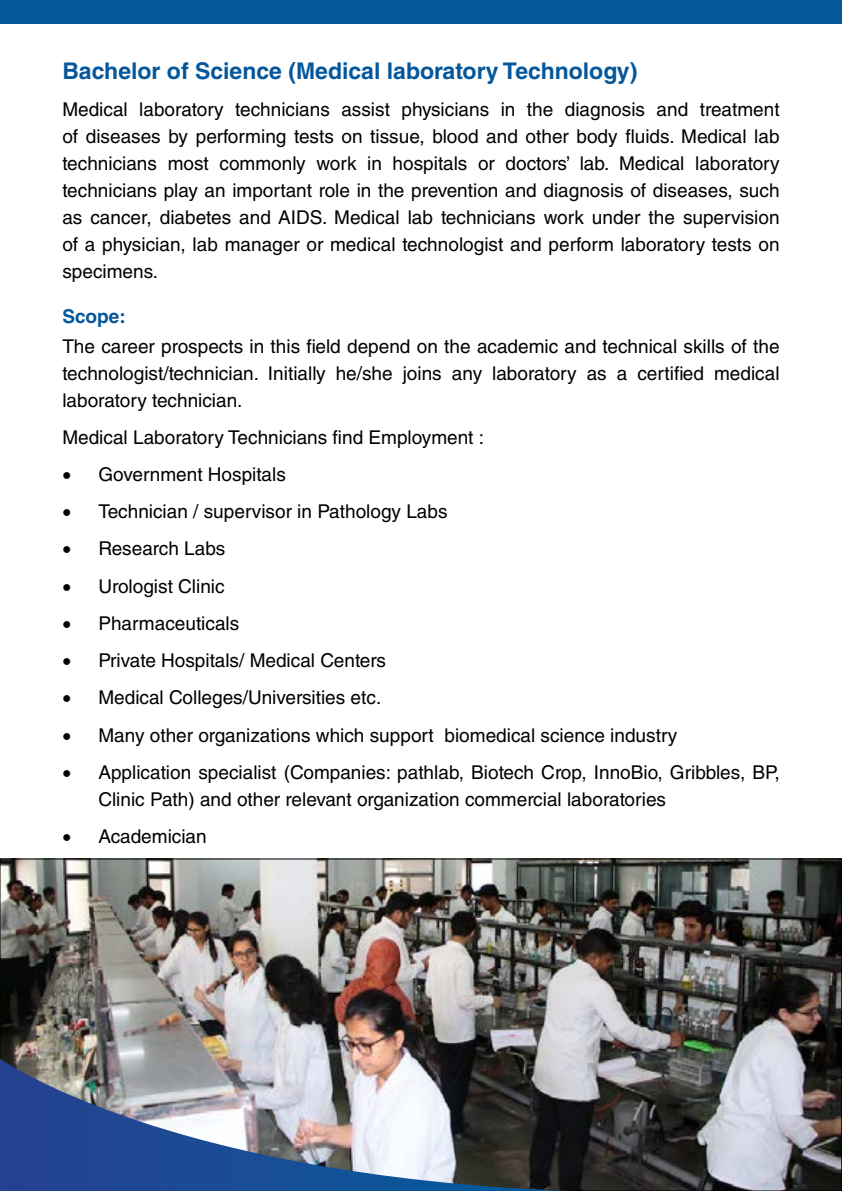
<style>
.page{position:relative;width:842px;height:1191px;background:#fff}
.page>*{position:absolute;margin:0;border:0;box-sizing:border-box;transform-origin:0 0}
.t1{font:700 23px "Helvetica LT Std";color:#05579b}
.t2{font:19px/27px "Helvetica LT Std";color:#000;text-align:justify}
.t3{font:700 19px "Helvetica LT Std";color:#05579b}
</style>
<div class="page">
<img style="left:2px;top:860px;width:838px;height:329px">
<img style="left:0;top:1058px;width:569px;height:133px">
<svg style="left:841px;top:858px;width:1px;height:333px"></svg>
<div style="left:0;top:0;width:842px;height:24px;background:#05579b"></div>
<p class="t1" style="left:62px;top:57px;width:576px">Bachelor of Science (Medical laboratory Technology)</p>
<p class="t2" style="left:62px;top:96px;width:719px">Medical laboratory technicians assist physicians in the diagnosis and treatment of diseases by performing tests on tissue, blood and other body fluids. Medical lab technicians most commonly work in hospitals or doctors’ lab. Medical laboratory technicians play an important role in the prevention and diagnosis of diseases, such as cancer, diabetes and AIDS. Medical lab technicians work under the supervision of a physician, lab manager or medical technologist and perform laboratory tests on specimens.</p>
<p class="t3" style="left:62px;top:305px;width:65px">Scope:</p>
<p class="t2" style="left:62px;top:332px;width:719px">The career prospects in this field depend on the academic and technical skills of the technologist/technician. Initially he/she joins any laboratory as a certified medical laboratory technician.</p>
<p class="t2" style="left:62px;top:423px;width:423px">Medical Laboratory Technicians find Employment :</p>
<p class="t2" style="left:62px;top:461px;width:225px">• Government Hospitals</p>
<p class="t2" style="left:62px;top:498px;width:387px">• Technician / supervisor in Pathology Labs</p>
<p class="t2" style="left:62px;top:535px;width:165px">• Research Labs</p>
<p class="t2" style="left:62px;top:572px;width:164px">• Urologist Clinic</p>
<p class="t2" style="left:62px;top:609px;width:178px">• Pharmaceuticals</p>
<p class="t2" style="left:62px;top:647px;width:325px">• Private Hospitals/ Medical Centers</p>
<p class="t2" style="left:62px;top:684px;width:320px">• Medical Colleges/Universities etc.</p>
<p class="t2" style="left:62px;top:721px;width:616px">• Many other organizations which support biomedical science industry</p>
<p class="t2" style="left:98px;top:758px;width:683px;text-indent:-36px">• Application specialist (Companies: pathlab, Biotech Crop, InnoBio, Gribbles, BP,<br>Clinic Path) and other relevant organization commercial laboratories</p>
<p class="t2" style="left:62px;top:822px;width:146px">• Academician</p>
</div>
